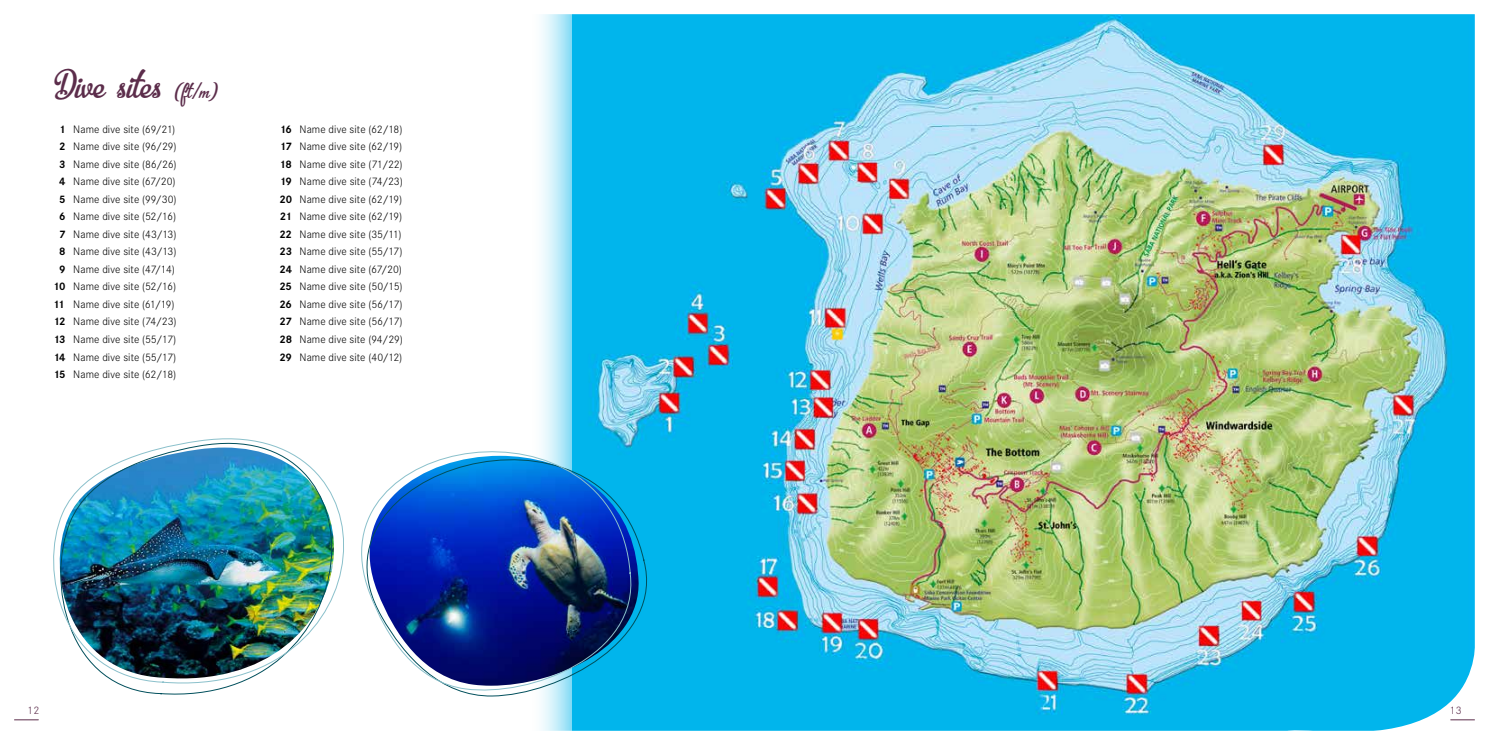
<style>
.page{position:relative;width:1489px;height:745px;background:#fff}
.page>*{position:absolute;margin:0;border:0;box-sizing:border-box;transform-origin:0 0}
.t1{font:41.88px "Bellico";color:#5c2d4b;scale:.95 1}
.t2{font:300 11.25px/17.5px "Corporate S";letter-spacing:.01em;color:#000;text-align:center}
.t3{font:300 11.25px "Corporate S";color:#5c2d4b}
.s1{font-size:22.5px}
.s2{font-weight:700}
</style>
<div class="page">
<img style="left:14px;top:14px;width:1461px;height:717px">
<h1 class="t1" style="left:53px;top:57px;width:174px">Dive sites <span class="s1">(ft/m)</span></h1>
<p class="t2" style="left:53px;top:120px;width:125px"><span class="s2">1</span> Name dive site (69/21)<br><span class="s2">2</span> Name dive site (96/29)<br><span class="s2">3</span> Name dive site (86/26)<br><span class="s2">4</span> Name dive site (67/20)<br><span class="s2">5</span> Name dive site (99/30)<br><span class="s2">6</span> Name dive site (52/16)<br><span class="s2">7</span> Name dive site (43/13)<br><span class="s2">8</span> Name dive site (43/13)<br><span class="s2">9</span> Name dive site (47/14)<br><span class="s2">10</span> Name dive site (52/16)<br><span class="s2">11</span> Name dive site (61/19)<br><span class="s2">12</span> Name dive site (74/23)<br><span class="s2">13</span> Name dive site (55/17)<br><span class="s2">14</span> Name dive site (55/17)<br><span class="s2">15</span> Name dive site (62/18)</p>
<p class="t2" style="left:279px;top:120px;width:125px;text-align:left"><span class="s2">16</span> Name dive site (62/18)<br><span class="s2">17</span> Name dive site (62/19)<br><span class="s2">18</span> Name dive site (71/22)<br><span class="s2">19</span> Name dive site (74/23)<br><span class="s2">20</span> Name dive site (62/19)<br><span class="s2">21</span> Name dive site (62/19)<br><span class="s2">22</span> Name dive site (35/11)<br><span class="s2">23</span> Name dive site (55/17)<br><span class="s2">24</span> Name dive site (67/20)<br><span class="s2">25</span> Name dive site (50/15)<br><span class="s2">26</span> Name dive site (56/17)<br><span class="s2">27</span> Name dive site (56/17)<br><span class="s2">28</span> Name dive site (94/29)<br><span class="s2">29</span> Name dive site (40/12)</p>
<p class="t3" style="left:27px;top:703px;width:13px">12</p>
<p class="t3" style="left:1449px;top:703px;width:13px">13</p>
</div>
